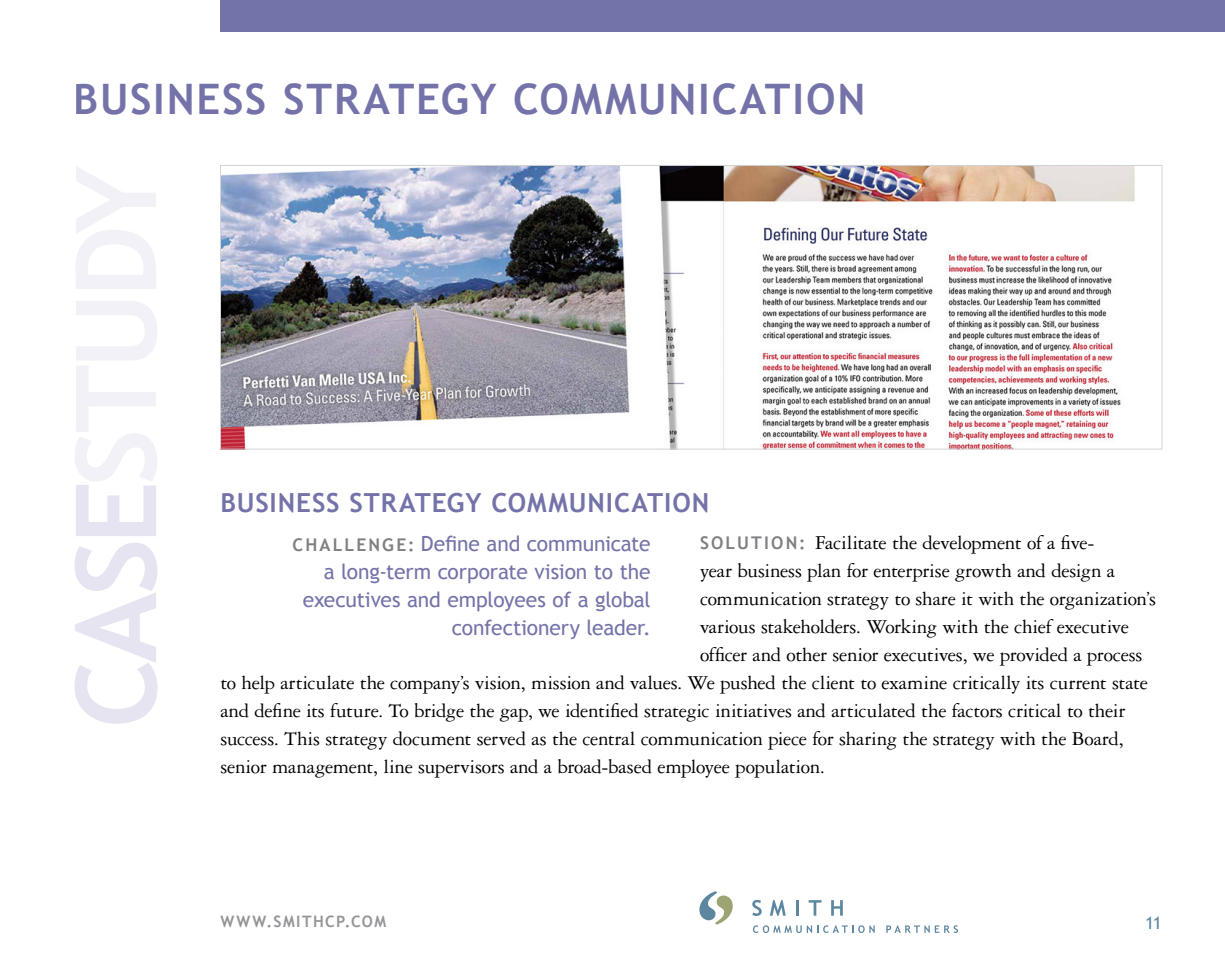
<style>
.page{position:relative;width:1225px;height:963px;background:#fff}
.page>*{position:absolute;margin:0;border:0;box-sizing:border-box;transform-origin:0 0}
.t1{font:700 42px "Trebuchet MS";letter-spacing:.04em;color:#7473a9}
.Case_Study_-_Sub_Hea{font:700 26.25px "Trebuchet MS";letter-spacing:.035em;color:#7473a9}
.Solution_-_body{font:21px "Garamond 3 LT Std";letter-spacing:-.015em;color:#000}
.Challenge_-_body{font:21px/28px "Trebuchet MS";letter-spacing:-.01em;color:#7473a9;text-align:right}
.t2{font:17.5px "Trebuchet MS";color:#5d87a1}
.t3{font:700 15.75px "Trebuchet MS";letter-spacing:.09em;color:#939598}
.s1{font-weight:700;font-size:17.5px;color:#807f83}
.s2{font-family:"Trebuchet MS";font-weight:700;font-size:17.5px;color:#807f83}
</style>
<div class="page">
<svg style="left:699px;top:891px;width:34px;height:33px"></svg>
<svg style="left:752px;top:899px;width:10px;height:16px"></svg>
<svg style="left:770px;top:900px;width:16px;height:15px"></svg>
<hr style="left:796px;top:900px;width:3px;height:15px;background:#5d87a1">
<svg style="left:809px;top:900px;width:13px;height:15px"></svg>
<svg style="left:831px;top:900px;width:12px;height:15px"></svg>
<svg style="left:753px;top:925px;width:122px;height:7px"></svg>
<svg style="left:886px;top:925px;width:72px;height:7px"></svg>
<div style="left:220px;top:0;width:1005px;height:32px;background:#7473a9"></div>
<img style="left:222px;top:167px;width:913px;height:280px">
<h1 class="t1" style="left:74px;top:73px;width:793px">BUSINESS STRATEGY COMMUNICATION</h1>
<p class="Case_Study_-_Sub_Hea" style="left:220px;top:486px;width:490px">BUSINESS STRATEGY COMMUNICATION</p>
<p class="Challenge_-_body" style="left:293px;top:530px;width:360px"><span class="s1">CHALLENGE:</span> Define and communicate a long-term corporate vision to the executives and employees of a global confectionery leader.</p>
<p class="Solution_-_body" style="left:700px;top:531px;width:396px"><span class="s2">SOLUTION:</span> Facilitate the development of a five-</p>
<p class="Solution_-_body" style="left:700px;top:559px;width:417px">year business plan for enterprise growth and design a</p>
<p class="Solution_-_body" style="left:700px;top:587px;width:458px">communication strategy to share it with the organization’s</p>
<p class="Solution_-_body" style="left:700px;top:615px;width:431px">various stakeholders. Working with the chief executive</p>
<p class="Solution_-_body" style="left:700px;top:643px;width:444px">officer and other senior executives, we provided a process</p>
<p class="Solution_-_body" style="left:220px;top:671px;width:929px">to help articulate the company’s vision, mission and values. We pushed the client to examine critically its current state</p>
<p class="Solution_-_body" style="left:220px;top:699px;width:906px">and define its future. To bridge the gap, we identified strategic initiatives and articulated the factors critical to their</p>
<p class="Solution_-_body" style="left:220px;top:727px;width:905px">success. This strategy document served as the central communication piece for sharing the strategy with the Board,</p>
<p class="Solution_-_body" style="left:220px;top:755px;width:606px">senior management, line supervisors and a broad-based employee population.</p>
<p class="t3" style="left:220px;top:911px;width:167px">WWW.SMITHCP.COM</p>
<p class="t2" style="left:1145px;top:912px;width:18px">11</p>
</div>
